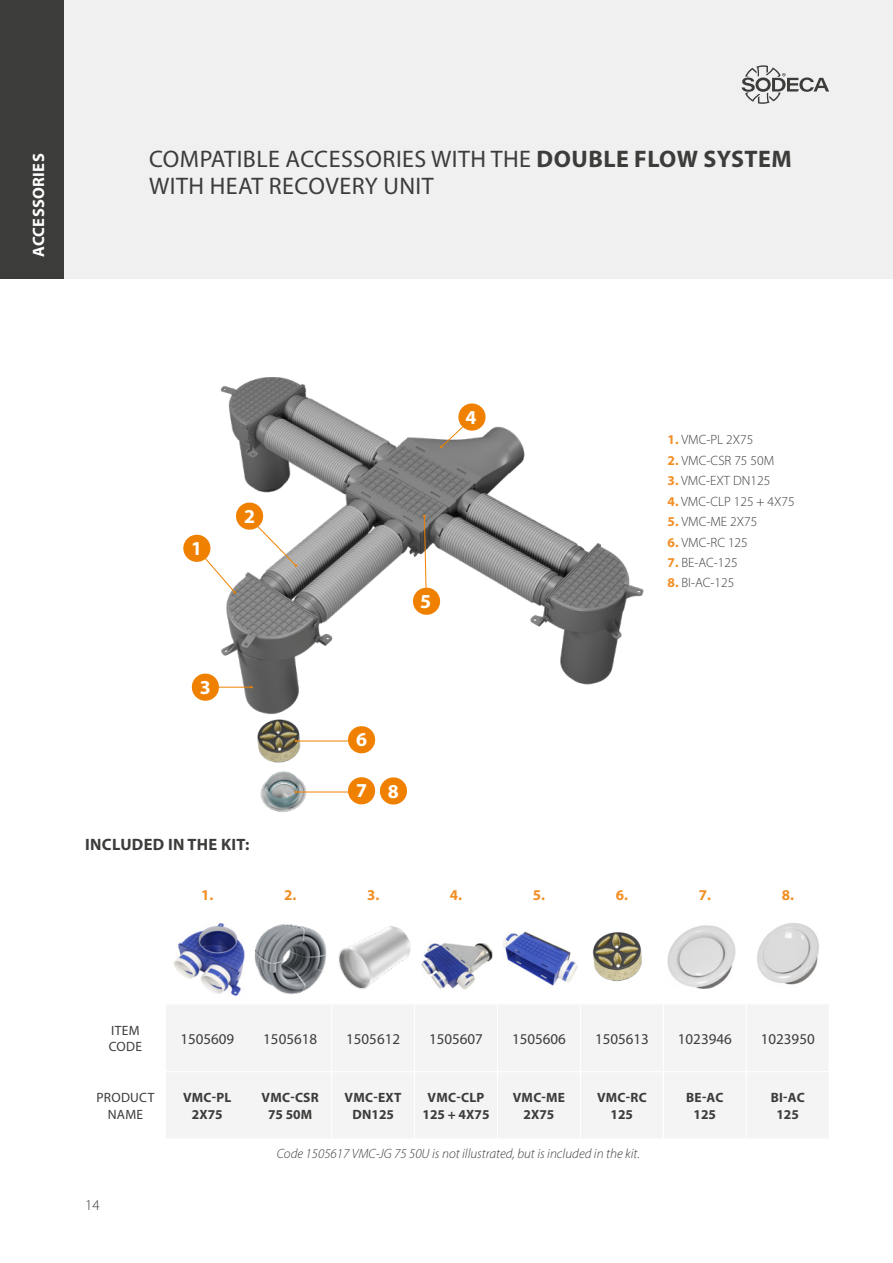
<style>
.page{position:relative;width:893px;height:1263px;background:#fff}
.page>*{position:absolute;margin:0;border:0;box-sizing:border-box;transform-origin:0 0}
.t1{font:24px/27px "Myriad Pro";letter-spacing:.02em;color:#3c3c3b}
.t2{font:700 19.8px "Myriad Pro";color:#fff}
.t3{font:700 16.5px "Myriad Pro";letter-spacing:.02em;color:#3c3c3b}
.t4{font:700 16.5px "Myriad Pro";letter-spacing:.02em;color:#fff}
.t5{font:15px "Myriad Pro";color:#3c3c3b}
.t6{font:700 15px "Myriad Pro";color:#f28f25}
.t7{font:300 15px "Myriad Pro";color:#3c3c3b}
.t8{font:300 13.5px "Myriad Pro";color:#3c3c3b}
.t9{font:700 13.5px/16.2px "Myriad Pro";letter-spacing:.01em;color:#3c3c3b;text-align:center}
.t10{font:italic 300 13.5px "Myriad Pro";color:#3c3c3b}
.t11{font:13.5px/16.2px "Myriad Pro";letter-spacing:.02em;color:#3c3c3b}
.s1{font-weight:700}
.s2{font-weight:700;color:#f28f25}
</style>
<div class="page">
<div style="left:0;top:0;width:893px;height:279px;background:#f0f0f0"></div>
<div style="left:0;top:0;width:64px;height:279px;background:#3c3c3b"></div>
<svg style="left:742px;top:65px;width:87px;height:39px"></svg>
<img style="left:220px;top:377px;width:424px;height:435px">
<div style="left:166px;top:1005px;width:662px;height:133px;background:#f4f4f4"></div>
<hr style="left:331px;top:1004px;width:1px;height:67px;background:#fff">
<hr style="left:414px;top:1004px;width:1px;height:67px;background:#fff">
<hr style="left:497px;top:1004px;width:1px;height:67px;background:#fff">
<hr style="left:580px;top:1004px;width:1px;height:67px;background:#fff">
<hr style="left:663px;top:1004px;width:1px;height:67px;background:#fff">
<hr style="left:746px;top:1004px;width:1px;height:67px;background:#fff">
<hr style="left:166px;top:1071px;width:83px;height:1px;background:#fff">
<hr style="left:249px;top:1071px;width:83px;height:1px;background:#fff">
<hr style="left:332px;top:1071px;width:83px;height:1px;background:#fff">
<hr style="left:331px;top:1072px;width:1px;height:66px;background:#fff">
<hr style="left:415px;top:1071px;width:82px;height:1px;background:#fff">
<hr style="left:414px;top:1072px;width:1px;height:66px;background:#fff">
<hr style="left:497px;top:1071px;width:83px;height:1px;background:#fff">
<hr style="left:497px;top:1072px;width:1px;height:66px;background:#fff">
<hr style="left:580px;top:1071px;width:83px;height:1px;background:#fff">
<hr style="left:580px;top:1072px;width:1px;height:66px;background:#fff">
<hr style="left:663px;top:1071px;width:83px;height:1px;background:#fff">
<hr style="left:663px;top:1072px;width:1px;height:66px;background:#fff">
<hr style="left:746px;top:1071px;width:84px;height:1px;background:#fff">
<hr style="left:746px;top:1072px;width:1px;height:66px;background:#fff">
<img style="left:173px;top:923px;width:72px;height:73px">
<img style="left:254px;top:924px;width:73px;height:70px">
<img style="left:338px;top:926px;width:73px;height:63px">
<img style="left:421px;top:943px;width:72px;height:47px">
<img style="left:503px;top:931px;width:75px;height:55px">
<img style="left:592px;top:932px;width:50px;height:50px">
<img style="left:667px;top:925px;width:69px;height:64px">
<img style="left:757px;top:923px;width:62px;height:62px">
<svg style="left:183px;top:501px;width:114px;height:93px"></svg>
<svg style="left:191px;top:672px;width:30px;height:31px"></svg>
<hr style="left:219px;top:687px;width:33px;height:1px;background:#f08100">
<svg style="left:440px;top:401px;width:47px;height:47px"></svg>
<svg style="left:411px;top:515px;width:31px;height:102px"></svg>
<svg style="left:346px;top:724px;width:31px;height:31px"></svg>
<hr style="left:296px;top:741px;width:52px;height:1px;background:#f08100">
<hr style="left:296px;top:792px;width:52px;height:1px;background:#f08100">
<svg style="left:346px;top:775px;width:63px;height:31px"></svg>
<p class="t4" style="left:28px;top:257px;width:105px;rotate:-90deg">ACCESSORIES</p>
<h1 class="t1" style="left:149px;top:145px;width:644px">COMPATIBLE ACCESSORIES WITH THE <span class="s1">DOUBLE FLOW SYSTEM<br></span>WITH HEAT RECOVERY UNIT</h1>
<h2 class="t2" style="left:191px;top:535px;width:12px">1</h2>
<h2 class="t2" style="left:244px;top:503px;width:12px">2</h2>
<h2 class="t2" style="left:200px;top:674px;width:12px">3</h2>
<h2 class="t2" style="left:466px;top:404px;width:12px">4</h2>
<h2 class="t2" style="left:420px;top:588px;width:12px">5</h2>
<h2 class="t2" style="left:356px;top:727px;width:12px">6</h2>
<h2 class="t2" style="left:356px;top:778px;width:44px">7 8</h2>
<p class="t8" style="left:668px;top:432px;width:87px"><span class="s2">1.</span> VMC-PL 2X75</p>
<p class="t8" style="left:668px;top:452px;width:108px"><span class="s2">2.</span> VMC-CSR 75 50M</p>
<p class="t8" style="left:668px;top:473px;width:104px"><span class="s2">3.</span> VMC-EXT DN125</p>
<p class="t8" style="left:668px;top:493px;width:129px"><span class="s2">4.</span> VMC-CLP 125 + 4X75</p>
<p class="t8" style="left:668px;top:513px;width:91px"><span class="s2">5.</span> VMC-ME 2X75</p>
<p class="t8" style="left:668px;top:534px;width:82px"><span class="s2">6.</span> VMC-RC 125</p>
<p class="t8" style="left:668px;top:554px;width:72px"><span class="s2">7.</span> BE-AC-125</p>
<p class="t8" style="left:668px;top:575px;width:68px"><span class="s2">8.</span> BI-AC-125</p>
<p class="t3" style="left:85px;top:834px;width:166px">INCLUDED IN THE KIT:</p>
<p class="t6" style="left:201px;top:885px;width:14px">1.</p>
<p class="t6" style="left:284px;top:885px;width:14px">2.</p>
<p class="t6" style="left:367px;top:885px;width:14px">3.</p>
<p class="t6" style="left:450px;top:885px;width:14px">4.</p>
<p class="t6" style="left:533px;top:885px;width:14px">5.</p>
<p class="t6" style="left:616px;top:885px;width:14px">6.</p>
<p class="t6" style="left:699px;top:885px;width:14px">7.</p>
<p class="t6" style="left:782px;top:885px;width:14px">8.</p>
<p class="t11" style="left:109px;top:1022px;width:35px">ITEM<br>CODE</p>
<p class="t5" style="left:180px;top:1029px;width:55px">1505609</p>
<p class="t5" style="left:263px;top:1029px;width:55px">1505618</p>
<p class="t5" style="left:346px;top:1029px;width:55px">1505612</p>
<p class="t5" style="left:429px;top:1029px;width:55px">1505607</p>
<p class="t5" style="left:512px;top:1029px;width:55px">1505606</p>
<p class="t5" style="left:595px;top:1029px;width:55px">1505613</p>
<p class="t5" style="left:678px;top:1029px;width:55px">1023946</p>
<p class="t5" style="left:761px;top:1029px;width:55px">1023950</p>
<p class="t11" style="left:96px;top:1089px;width:60px;text-align:center">PRODUCT<br>NAME</p>
<p class="t9" style="left:183px;top:1089px;width:50px">VMC-PL<br>2X75</p>
<p class="t9" style="left:262px;top:1089px;width:59px">VMC-CSR<br>75 50M</p>
<p class="t9" style="left:345px;top:1089px;width:58px">VMC-EXT<br>DN125</p>
<p class="t9" style="left:423px;top:1089px;width:68px">VMC-CLP<br>125 + 4X75</p>
<p class="t9" style="left:513px;top:1089px;width:54px">VMC-ME<br>2X75</p>
<p class="t9" style="left:597px;top:1089px;width:51px">VMC-RC<br>125</p>
<p class="t9" style="left:686px;top:1089px;width:39px">BE-AC<br>125</p>
<p class="t9" style="left:771px;top:1089px;width:35px">BI-AC<br>125</p>
<p class="t7" style="left:85px;top:1196px;width:16px">14</p>
<p class="t10" style="left:277px;top:1145px;width:365px">Code 1505617 VMC-JG 75 50U is not illustrated, but is included in the kit.</p>
</div>
